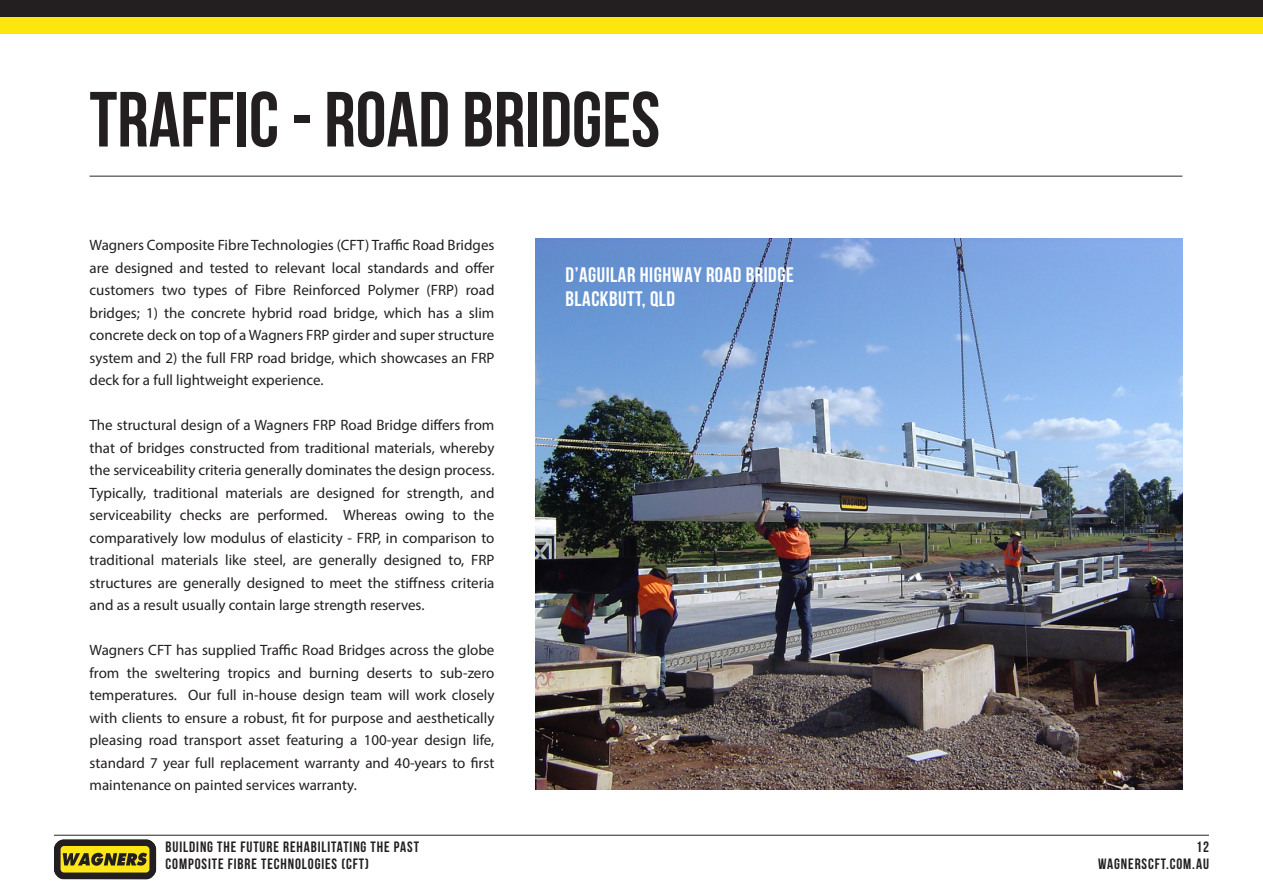
<style>
.page{position:relative;width:1263px;height:893px;background:#fff}
.page>*{position:absolute;margin:0;border:0;box-sizing:border-box;transform-origin:0 0}
.Titles{font:700 78px "Bebas Neue";color:#231f20}
.Subhead_-_Align_Left{font:700 21px "Bebas Neue";letter-spacing:.025em;color:#fff}
.t1{font:15px/22.5px "Myriad Pro";color:#231f20;text-align:justify}
.t2{font:700 15px "Bebas Neue";letter-spacing:.06em;color:#231f20}
</style>
<div class="page">
<div style="left:0;top:0;width:1263px;height:18px;background:#231f20"></div>
<div style="left:0;top:18px;width:1263px;height:16px;background:#fbe70e"></div>
<hr style="left:54px;top:835px;width:1155px;height:1px;background:#262825">
<img style="left:536px;top:238px;width:646px;height:552px">
<svg style="left:54px;top:840px;width:102px;height:39px"></svg>
<hr style="left:90px;top:176px;width:1092px;height:1px;background:#262825">
<p class="Titles" style="left:90px;top:77px;width:572px">TRAFFIC - ROAD BRIDGES</p>
<p class="t1" style="left:90px;top:234px;width:406px">Wagners Composite Fibre Technologies (CFT) Traffic Road Bridges are designed and tested to relevant local standards and offer customers two types of Fibre Reinforced Polymer (FRP) road bridges; 1) the concrete hybrid road bridge, which has a slim concrete deck on top of a Wagners FRP girder and super structure system and 2) the full FRP road bridge, which showcases an FRP deck for a full lightweight experience.</p>
<p class="t1" style="left:90px;top:414px;width:406px">The structural design of a Wagners FRP Road Bridge differs from that of bridges constructed from traditional materials, whereby the serviceability criteria generally dominates the design process.<br>Typically, traditional materials are designed for strength, and serviceability checks are performed. Whereas owing to the comparatively low modulus of elasticity - FRP, in comparison to traditional materials like steel, are generally designed to, FRP structures are generally designed to meet the stiffness criteria and as a result usually contain large strength reserves.</p>
<p class="t1" style="left:90px;top:639px;width:406px">Wagners CFT has supplied Traffic Road Bridges across the globe from the sweltering tropics and burning deserts to sub-zero temperatures. Our full in-house design team will work closely with clients to ensure a robust, fit for purpose and aesthetically pleasing road transport asset featuring a 100-year design life, standard 7 year full replacement warranty and 40-years to first maintenance on painted services warranty.</p>
<p class="Subhead_-_Align_Left" style="left:566px;top:263px;width:230px">D’AGUILAR HIGHWAY ROAD BRIDGE</p>
<p class="Subhead_-_Align_Left" style="left:566px;top:287px;width:111px">BLACKBUTT, QLD</p>
<p class="t2" style="left:166px;top:839px;width:255px">BUILDING THE FUTURE REHABILITATING THE PAST</p>
<p class="t2" style="left:1196px;top:839px;width:14px">12</p>
<p class="t2" style="left:166px;top:855px;width:205px">COMPOSITE FIBRE TECHNOLOGIES (CFT)</p>
<p class="t2" style="left:1098px;top:855px;width:112px">WAGNERSCFT.COM.AU</p>
</div>
